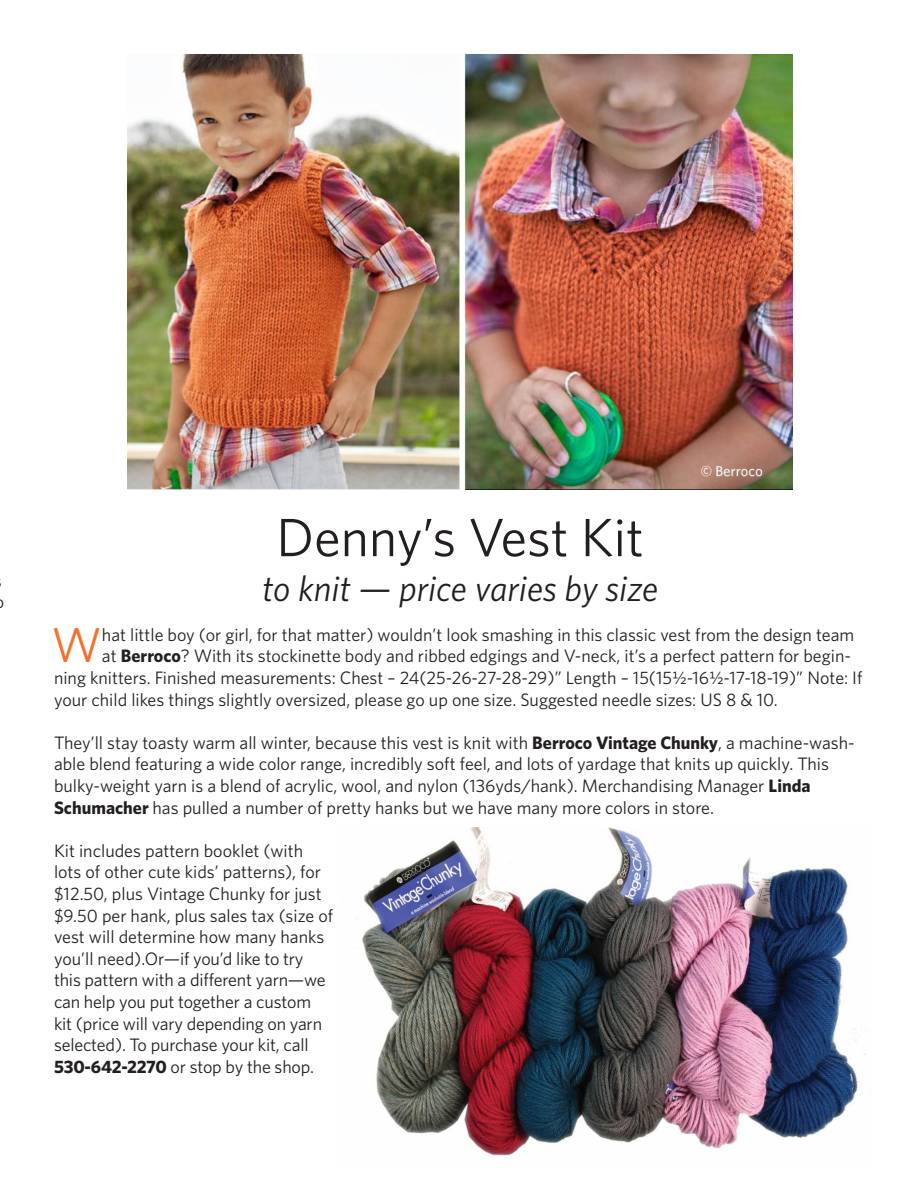
<style>
.page{position:relative;width:918px;height:1188px;background:#fff}
.page>*{position:absolute;margin:0;border:0;box-sizing:border-box;transform-origin:0 0}
.t1{font:54px "Whitney";color:#231f20}
.t2{font:49.05px "Whitney";color:#f3712d}
.t3{font:italic 36px "Whitney";color:#231f20}
.t4{font:18px/21.6px "Whitney";color:#231f20}
.s1{font-weight:700}
</style>
<div class="page">
<img style="left:128px;top:54px;width:664px;height:436px">
<img style="left:356px;top:827px;width:510px;height:329px">
<p class="t1" style="left:276px;top:502px;width:369px">Denny’s Vest Kit</p>
<p class="t3" style="left:262px;top:565px;width:398px">to knit — price varies by size</p>
<p class="t2" style="left:52px;top:613px;width:52px">W</p>
<p class="t4" style="left:102px;top:623px;width:754px">hat little boy (or girl, for that matter) wouldn’t look smashing in this classic vest from the design team</p>
<p class="t4" style="left:102px;top:645px;width:750px">at <span class="s1">Berroco</span>? With its stockinette body and ribbed edgings and V-neck, it’s a perfect pattern for begin-</p>
<p class="t4" style="left:54px;top:667px;width:810px">ning knitters. Finished measurements: Chest – 24(25-26-27-28-29)” Length – 15(15½-16½-17-18-19)” Note: If</p>
<p class="t4" style="left:54px;top:688px;width:725px">your child likes things slightly oversized, please go up one size. Suggested needle sizes: US 8 &amp; 10.</p>
<p class="t4" style="left:54px;top:731px;width:802px">They’ll stay toasty warm all winter, because this vest is knit with <span class="s1">Berroco Vintage Chunky</span>, a machine-wash&shy;able blend featuring a wide color range, incredibly soft feel, and lots of yardage that knits up quickly. This bulky-weight yarn is a blend of acrylic, wool, and nylon (136yds/hank). Merchandising Manager <span class="s1">Linda Schumacher</span> has pulled a number of pretty hanks but we have many more colors in store.</p>
<p class="t4" style="left:54px;top:839px;width:281px">Kit includes pattern booklet (with lots of other cute kids’ patterns), for $12.50, plus Vintage Chunky for just $9.50 per hank, plus sales tax (size of vest will determine how many hanks you’ll need).Or—if you’d like to try this pattern with a different yarn—we can help you put together a custom kit (price will vary depending on yarn selected). To purchase your kit, call <span class="s1">530-642-2270</span> or stop by the shop.</p>
</div>
